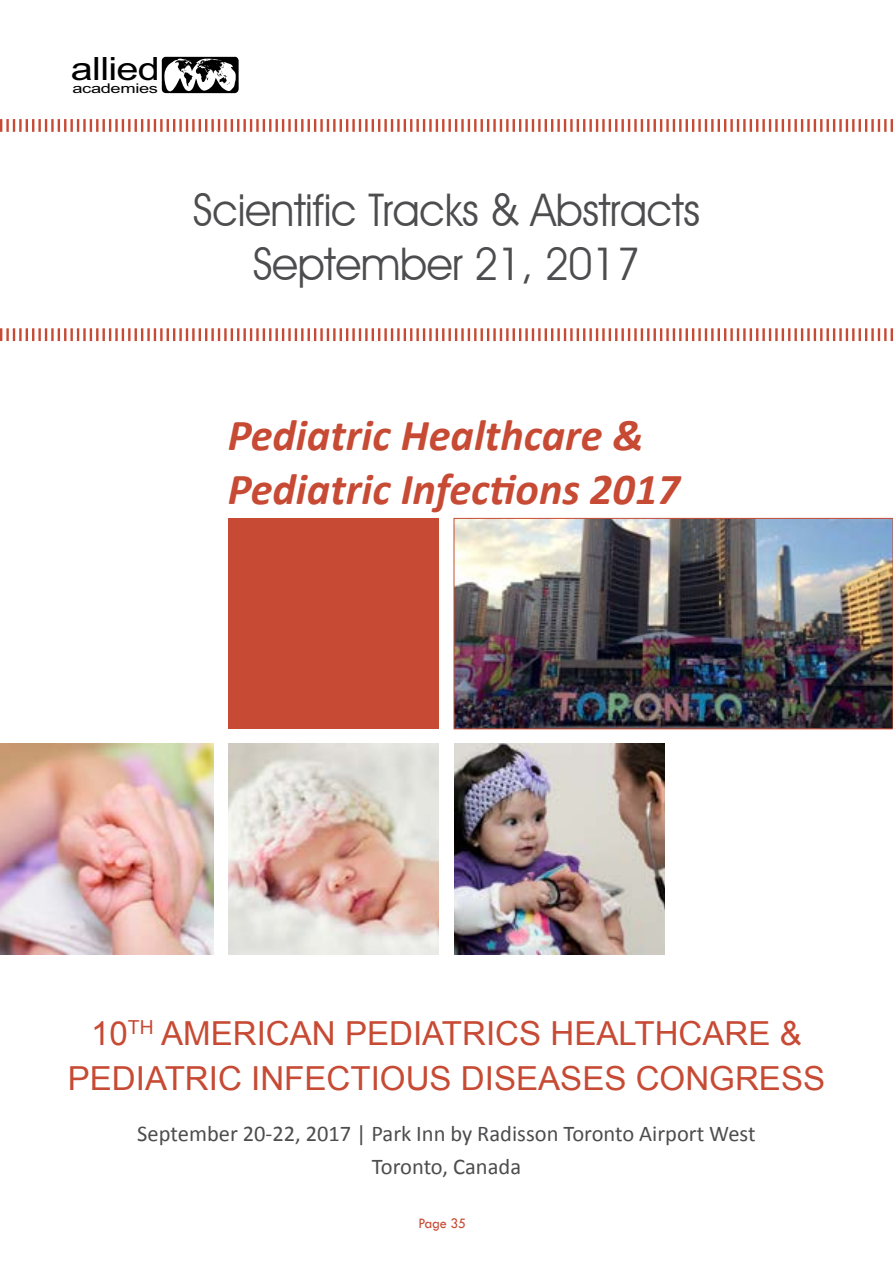
<style>
.page{position:relative;width:893px;height:1263px;background:#fff}
.page>*{position:absolute;margin:0;border:0;box-sizing:border-box;transform-origin:0 0}
.t1{font:45px/54px "Avant Garde IT Cby BT";letter-spacing:-.01em;color:#4d4d4f;text-align:center;scale:.95 1}
.t2{font:italic 700 44.4px/53.2px "Calibri";color:#c74a34}
.t3{font:33.15px/44.5px "Arial KOI8";color:#c74a34;text-align:center}
.t4{font:32.1px "Arial";letter-spacing:-.02em;color:#000;scale:1.24 1}
.t5{font:22.5px/33px "Calibri";color:#4d4d4f;text-align:center}
.t6{font:15px "Tw Cen";letter-spacing:-.02em;color:#c74a34;scale:.95 1}
.t7{font:13.35px "Arial";letter-spacing:-.02em;color:#000;scale:1.36 1}
</style>
<div class="page">
<div style="left:228px;top:518px;width:211px;height:211px;background:#c74a34"></div>
<img style="left:228px;top:744px;width:211px;height:210px">
<img style="left:0;top:744px;width:213px;height:210px">
<img style="left:454px;top:744px;width:210px;height:210px">
<img style="left:456px;top:520px;width:435px;height:207px">
<div style="left:454px;top:518px;width:439px;height:211px;border:1px solid #c74a34"></div>
<svg style="left:0;top:119px;width:893px;height:13px"></svg>
<svg style="left:0;top:328px;width:893px;height:13px"></svg>
<svg style="left:162px;top:57px;width:77px;height:36px"></svg>
<h3 class="t4" style="left:71px;top:48px;width:73px">allied</h3>
<p class="t7" style="left:72px;top:79px;width:64px">academies</p>
<h1 class="t1" style="left:193px;top:182px;width:535px">Scientific Tracks &amp; Abstracts<br>September 21, 2017</h1>
<h2 class="t2" style="left:228px;top:409px;width:454px">Pediatric Healthcare &amp;<br>Pediatric Infections 2017</h2>
<h3 class="t3" style="left:68px;top:1011px;width:759px">10<sup>TH</sup> AMERICAN PEDIATRICS HEALTHCARE &amp;<br>PEDIATRIC INFECTIOUS DISEASES CONGRESS</h3>
<p class="t5" style="left:137px;top:1117px;width:620px">September 20-22, 2017 | Park Inn by Radisson Toronto Airport West<br>Toronto, Canada</p>
<p class="t6" style="left:418px;top:1214px;width:52px">Page 35</p>
</div>
